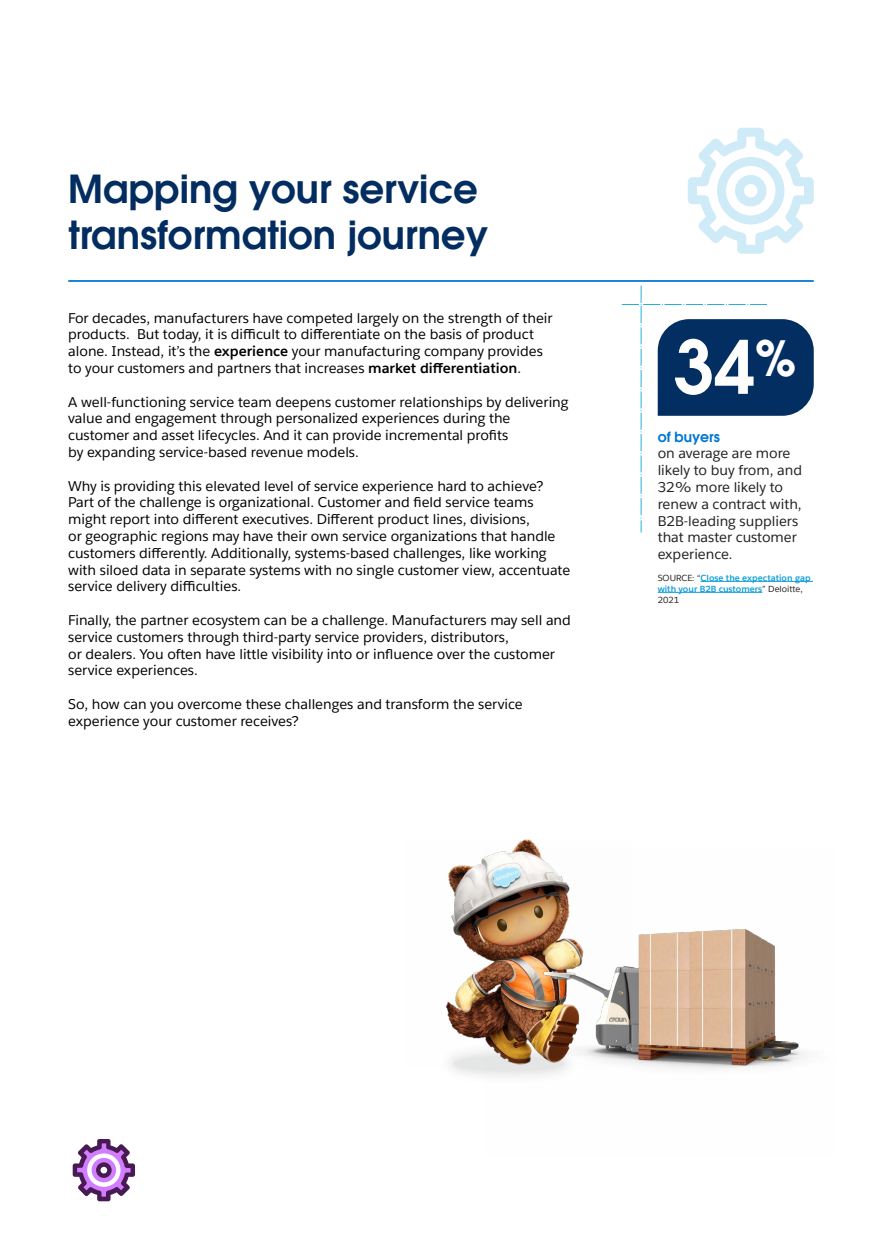
<style>
.page{position:relative;width:882px;height:1260px;background:#fff}
.page>*{position:absolute;margin:0;border:0;box-sizing:border-box;transform-origin:0 0}
.t1{font:72.98px "Avant Garde For Salesforce Dm";color:#fff}
.t2{font:38.68px/46.6px "Avant Garde For Salesforce Dm";color:#032d60}
.t3{font:14px/16.8px "Salesforce Sans";color:#000}
.t4{font:14px/16.8px "Salesforce Sans";color:#231f20}
.t5{font:14px "Avant Garde For Salesforce Dm";color:#0176d3}
.t6{font:700 8.75px/11px "Salesforce Sans";color:#0d9dda}
.s1{font-weight:700}
.s2{font-weight:400;color:#231f20}
</style>
<div class="page">
<hr style="left:68px;top:280px;width:746px;height:2px;background:#0176d3">
<svg style="left:73px;top:1139px;width:62px;height:62px"></svg>
<svg style="left:622px;top:286px;width:192px;height:246px"></svg>
<hr style="left:701px;top:581px;width:112px;height:1px;background:#0d9dda">
<hr style="left:658px;top:592px;width:104px;height:1px;background:#0d9dda">
<div style="left:438px;top:1041px;width:142px;height:45px;background:#000;opacity:.2"></div>
<div style="left:453px;top:1057px;width:112px;height:13px;background:#e6e7e7;border-radius:50%"></div>
<img style="left:438px;top:840px;width:101px;height:228px">
<svg style="left:688px;top:128px;width:126px;height:126px"></svg>
<img style="left:485px;top:849px;width:319px;height:237px">
<h2 class="t2" style="left:68px;top:165px;width:421px">Mapping your service transformation journey</h2>
<p class="t3" style="left:68px;top:309px;width:486px">For decades, manufacturers have competed largely on the strength of their products. But today, it is difficult to differentiate on the basis of product alone. Instead, it’s the <span class="s1">experience</span> your manufacturing company provides to your customers and partners that increases <span class="s1">market differentiation</span>.</p>
<p class="t3" style="left:68px;top:393px;width:502px">A well-functioning service team deepens customer relationships by delivering value and engagement through personalized experiences during the customer and asset lifecycles. And it can provide incremental profits<br>by expanding service-based revenue models.</p>
<p class="t3" style="left:68px;top:477px;width:504px">Why is providing this elevated level of service experience hard to achieve?<br>Part of the challenge is organizational. Customer and field service teams might report into different executives. Different product lines, divisions,<br>or geographic regions may have their own service organizations that handle customers differently. Additionally, systems-based challenges, like working with siloed data in separate systems with no single customer view, accentuate service delivery difficulties.</p>
<p class="t3" style="left:68px;top:612px;width:504px">Finally, the partner ecosystem can be a challenge. Manufacturers may sell and service customers through third-party service providers, distributors,<br>or dealers. You often have little visibility into or influence over the customer service experiences.</p>
<p class="t3" style="left:68px;top:696px;width:456px">So, how can you overcome these challenges and transform the service experience your customer receives?</p>
<h1 class="t1" style="left:673px;top:319px;width:125px">34<sup>%</sup></h1>
<p class="t5" style="left:658px;top:427px;width:64px">of buyers</p>
<p class="t4" style="left:658px;top:445px;width:146px">on average are more likely to buy from, and<br>32% more likely to renew a contract with,<br>B2B-leading suppliers that master customer experience.</p>
<p class="t6" style="left:658px;top:572px;width:154px"><span class="s2">SOURCE: “</span>Close the expectation gap with your B2B customers<span class="s2">” Deloitte,<br>2021</span></p>
</div>
